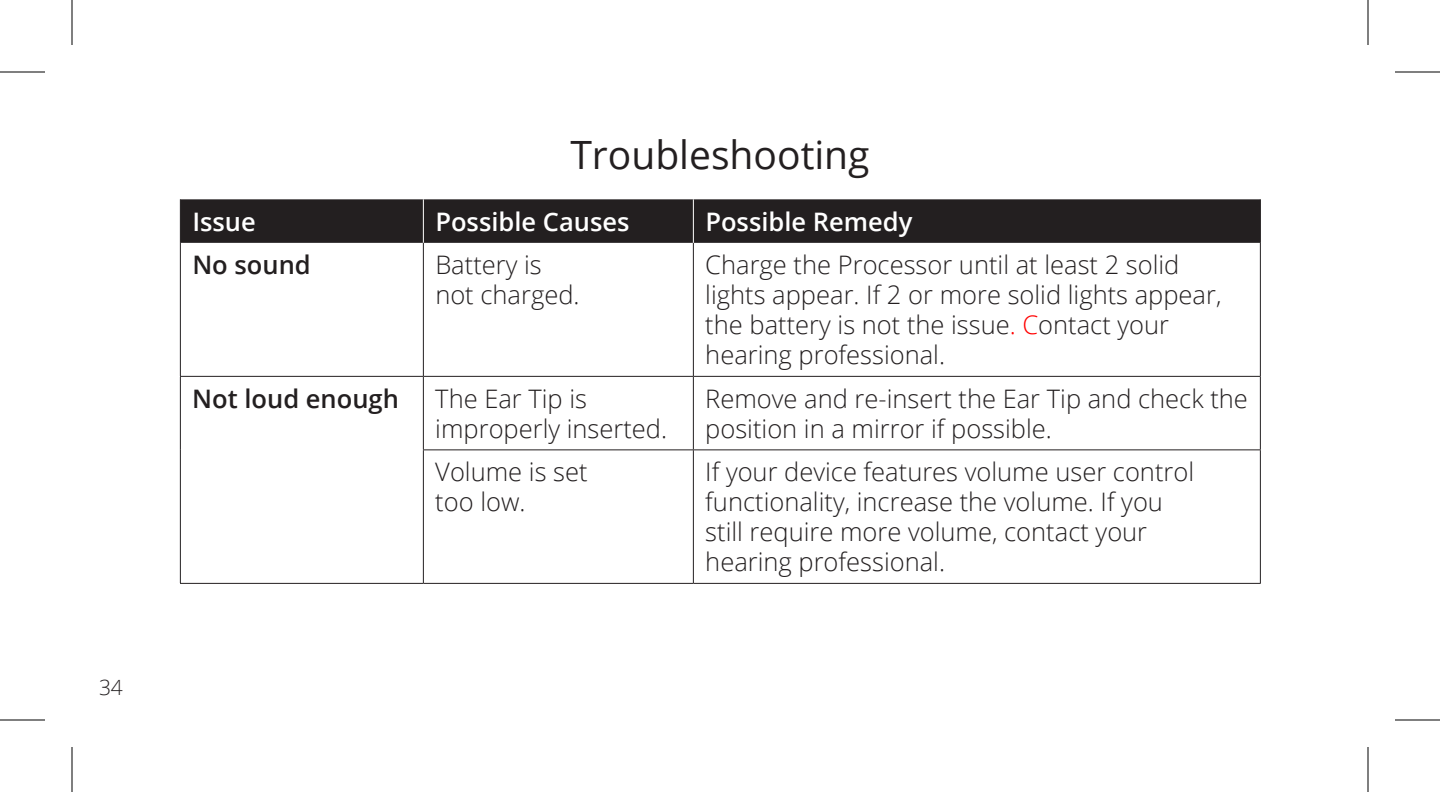
<style>
.page{position:relative;width:1440px;height:792px;background:#fff}
.page>*{position:absolute;margin:0;border:0;box-sizing:border-box;transform-origin:0 0}
.t1{font:39px "Open Sans";color:#231f20}
.t2{font:300 25.5px/30px "Open Sans";color:#231f20}
.t3{font:600 25.5px "Open Sans";color:#fff}
.t4{font:600 25.5px "Open Sans";color:#231f20}
.t5{font:300 21px "Open Sans";color:#231f20}
.s1{color:#f00}
</style>
<div class="page">
<div style="left:181px;top:199px;width:1079px;height:44px;background:#231f20"></div>
<hr style="left:423px;top:199px;width:1px;height:44px;background:#fff">
<hr style="left:180px;top:243px;width:1px;height:133px;background:#231f20">
<hr style="left:423px;top:243px;width:1px;height:133px;background:#231f20">
<hr style="left:693px;top:243px;width:1px;height:133px;background:#231f20">
<hr style="left:1260px;top:243px;width:1px;height:133px;background:#231f20">
<hr style="left:180px;top:376px;width:243px;height:1px;background:#231f20">
<hr style="left:423px;top:376px;width:270px;height:1px;background:#231f20">
<hr style="left:423px;top:377px;width:1px;height:72px;background:#231f20">
<hr style="left:693px;top:376px;width:568px;height:1px;background:#231f20">
<hr style="left:693px;top:377px;width:1px;height:72px;background:#231f20">
<hr style="left:423px;top:449px;width:270px;height:1px;background:#231f20">
<hr style="left:423px;top:450px;width:1px;height:133px;background:#231f20">
<hr style="left:693px;top:449px;width:568px;height:1px;background:#231f20">
<hr style="left:693px;top:450px;width:1px;height:133px;background:#231f20">
<hr style="left:180px;top:199px;width:1px;height:44px;background:#231f20">
<hr style="left:693px;top:199px;width:1px;height:44px;background:#fff">
<hr style="left:1260px;top:199px;width:1px;height:44px;background:#231f20">
<hr style="left:180px;top:377px;width:1px;height:73px;background:#231f20">
<hr style="left:180px;top:450px;width:1px;height:133px;background:#231f20">
<hr style="left:180px;top:583px;width:243px;height:1px;background:#231f20">
<hr style="left:1260px;top:377px;width:1px;height:72px;background:#231f20">
<hr style="left:1260px;top:450px;width:1px;height:133px;background:#231f20">
<hr style="left:423px;top:583px;width:270px;height:1px;background:#231f20">
<hr style="left:693px;top:583px;width:568px;height:1px;background:#231f20">
<hr style="left:0;top:71px;width:45px;height:2px;background:#000">
<hr style="left:1395px;top:71px;width:45px;height:2px;background:#000">
<hr style="left:0;top:719px;width:45px;height:2px;background:#000">
<hr style="left:1395px;top:719px;width:45px;height:2px;background:#000">
<hr style="left:71px;top:0;width:2px;height:45px;background:#000">
<hr style="left:71px;top:747px;width:2px;height:45px;background:#000">
<hr style="left:1367px;top:0;width:2px;height:45px;background:#000">
<hr style="left:1367px;top:747px;width:2px;height:45px;background:#000">
<p class="t5" style="left:99px;top:673px;width:25px">34</p>
<h1 class="t1" style="left:570px;top:128px;width:301px">Troubleshooting</h1>
<p class="t3" style="left:192px;top:204px;width:65px">Issue</p>
<p class="t3" style="left:435px;top:204px;width:196px">Possible Causes</p>
<p class="t3" style="left:705px;top:204px;width:209px">Possible Remedy</p>
<p class="t4" style="left:192px;top:248px;width:120px">No sound</p>
<p class="t2" style="left:435px;top:249px;width:146px">Battery is not charged.</p>
<p class="t2" style="left:705px;top:249px;width:518px">Charge the Processor until at least 2 solid lights appear. If 2 or more solid lights appear, the battery is not the issue<span class="s1">. C</span>ontact your hearing professional.</p>
<p class="t4" style="left:192px;top:381px;width:208px">Not loud enough</p>
<p class="t2" style="left:435px;top:383px;width:233px">The Ear Tip is improperly inserted.</p>
<p class="t2" style="left:705px;top:383px;width:544px">Remove and re-insert the Ear Tip and check the position in a mirror if possible.</p>
<p class="t2" style="left:435px;top:456px;width:154px">Volume is set too low.</p>
<p class="t2" style="left:705px;top:456px;width:490px">If your device features volume user control functionality, increase the volume. If you still require more volume, contact your hearing professional.</p>
</div>
